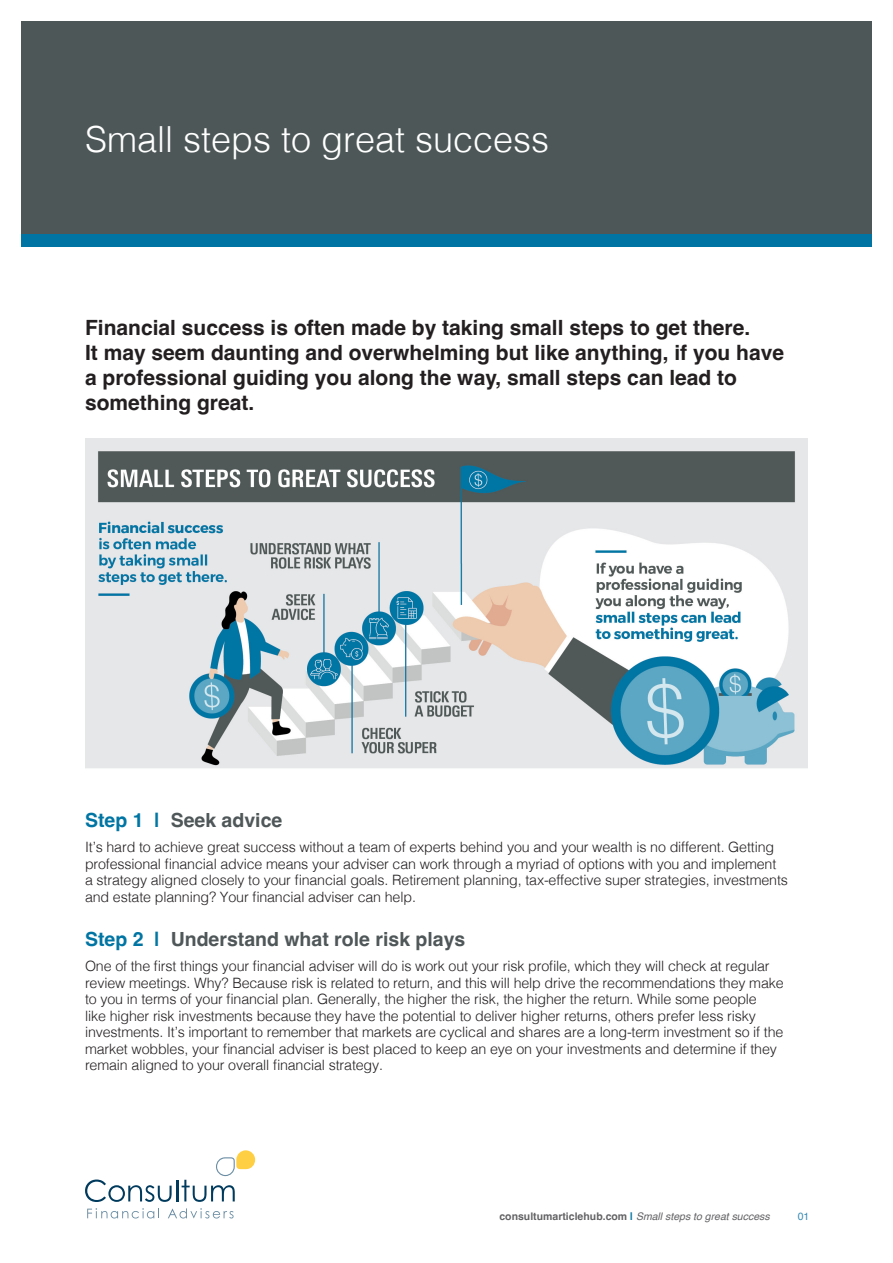
<style>
.page{position:relative;width:893px;height:1263px;background:#fff}
.page>*{position:absolute;margin:0;border:0;box-sizing:border-box;transform-origin:0 0}
.Heading_WHITE{font:300 36px "Helvetica";color:#fff}
.Intro{font:700 21px/25.2px "Helvetica";color:#231f20}
.Heading_2{font:700 19.5px "Helvetica";color:#4f5758}
.Body{font:300 14.25px/16.5px "Helvetica";letter-spacing:-.01em;color:#231f20}
.t1{font:italic 10.5px "Helvetica";color:#636366}
.t2{font:10.5px "Helvetica";color:#388db5}
.s1{color:#0075a3}
.s2{font-weight:700;font-style:normal}
.s3{font-weight:700;font-style:normal;color:#0075a4}
</style>
<div class="page">
<svg style="left:85px;top:1179px;width:87px;height:23px"></svg>
<hr style="left:176px;top:1179px;width:2px;height:22px;background:#003a5d">
<svg style="left:87px;top:1208px;width:72px;height:10px"></svg>
<svg style="left:168px;top:1208px;width:66px;height:10px"></svg>
<svg style="left:182px;top:1150px;width:73px;height:52px"></svg>
<div style="left:21px;top:21px;width:851px;height:213px;background:#4d5757"></div>
<div style="left:21px;top:234px;width:851px;height:13px;background:#0075a4"></div>
<img style="left:85px;top:438px;width:723px;height:330px">
<p class="Heading_WHITE" style="left:85px;top:108px;width:466px">Small steps to great success</p>
<p class="Intro" style="left:85px;top:317px;width:701px">Financial success is often made by taking small steps to get there.<br>It may seem daunting and overwhelming but like anything, if you have a professional guiding you along the way, small steps can lead to something great.</p>
<p class="Heading_2" style="left:85px;top:808px;width:199px"><span class="s1">Step 1 |</span> Seek advice</p>
<p class="Body" style="left:85px;top:838px;width:704px">It’s hard to achieve great success without a team of experts behind you and your wealth is no different. Getting professional financial advice means your adviser can work through a myriad of options with you and implement<br>a strategy aligned closely to your financial goals. Retirement planning, tax-effective super strategies, investments and estate planning? Your financial adviser can help.</p>
<p class="Heading_2" style="left:85px;top:928px;width:382px"><span class="s1">Step 2 |</span> Understand what role risk plays</p>
<p class="Body" style="left:85px;top:957px;width:700px">One of the first things your financial adviser will do is work out your risk profile, which they will check at regular review meetings. Why? Because risk is related to return, and this will help drive the recommendations they make to you in terms of your financial plan. Generally, the higher the risk, the higher the return. While some people<br>like higher risk investments because they have the potential to deliver higher returns, others prefer less risky investments. It’s important to remember that markets are cyclical and shares are a long-term investment so if the market wobbles, your financial adviser is best placed to keep an eye on your investments and determine if they remain aligned to your overall financial strategy.</p>
<p class="t1" style="left:499px;top:1208px;width:272px"><span class="s2">consultumarticlehub.com</span> <span class="s3">|</span> Small steps to great success</p>
<p class="t2" style="left:798px;top:1209px;width:13px">01</p>
</div>
